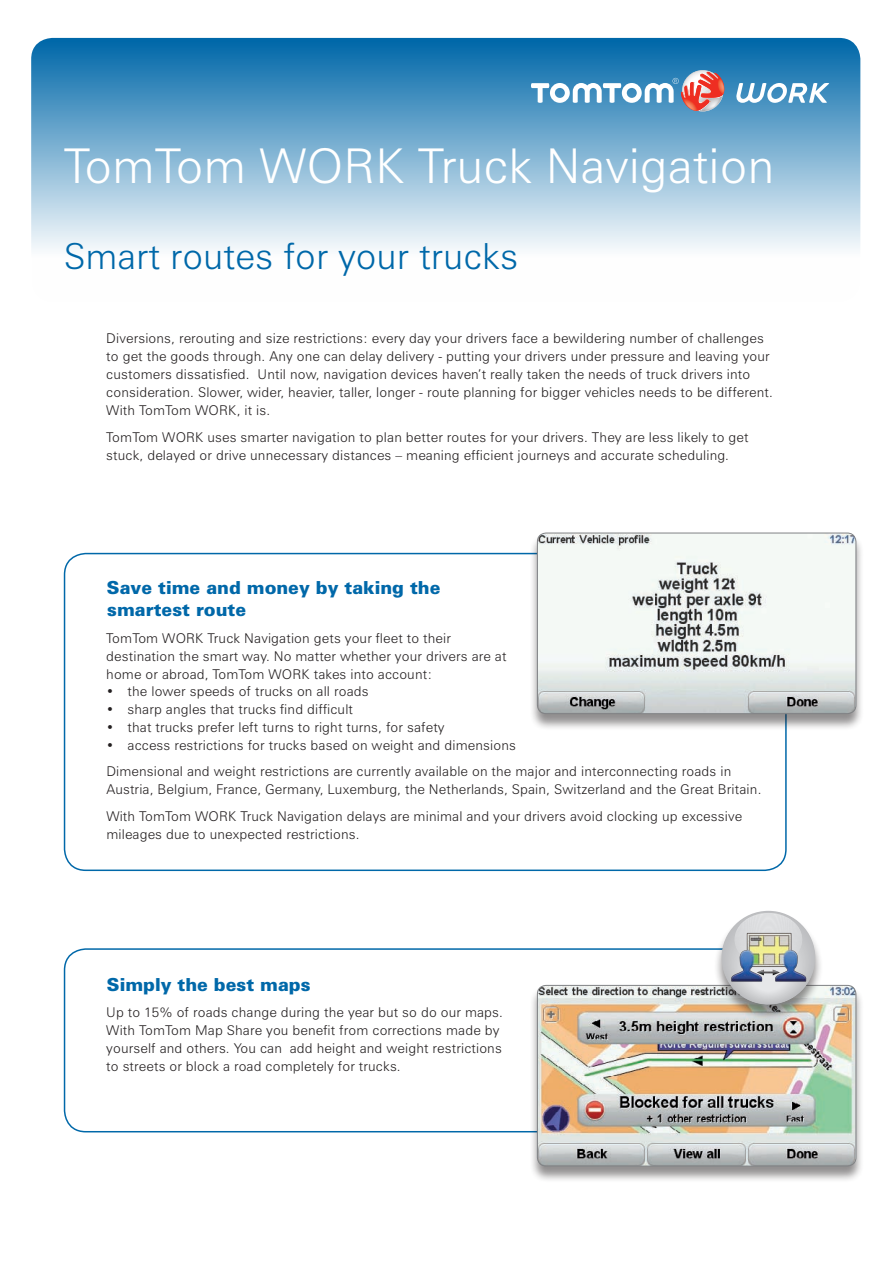
<style>
.page{position:relative;width:893px;height:1263px;background:#fff}
.page>*{position:absolute;margin:0;border:0;box-sizing:border-box;transform-origin:0 0}
.t1{font:300 48px "Zurich BT";color:#fff}
.t2{font:300 36px "Zurich BT";color:#0068a9}
.t3{font:900 18px/21.6px "Zurich BT";color:#0068a9}
.t4{font:300 13.5px/18px "Zurich BT";letter-spacing:.01em;color:#231f20}
</style>
<div class="page">
<div style="left:31px;top:38px;width:829px;height:265px;background:linear-gradient(to bottom,#046aaa,#fff);border-radius:21px"></div>
<svg style="left:531px;top:70px;width:194px;height:41px"></svg>
<svg style="left:736px;top:83px;width:93px;height:20px"></svg>
<div style="left:64px;top:553px;width:723px;height:318px;border:2px solid #0068a9;border-radius:21px"></div>
<div style="left:64px;top:948px;width:723px;height:184px;border:2px solid #0068a9;border-radius:21px"></div>
<div style="left:529px;top:533px;width:335px;height:198px;background:#231f20;opacity:.5"></div>
<img style="left:537px;top:533px;width:319px;height:181px">
<div style="left:537px;top:533px;width:319px;height:181px;border:1px solid #808285;border-radius:9px"></div>
<div style="left:529px;top:985px;width:335px;height:198px;background:#231f20;opacity:.5"></div>
<img style="left:537px;top:985px;width:319px;height:181px">
<div style="left:537px;top:985px;width:319px;height:181px;border:1px solid #808285;border-radius:9px"></div>
<div style="left:713px;top:911px;width:110px;height:110px;background:#231f20;opacity:.5"></div>
<div style="left:746px;top:950px;width:45px;height:43px;background:#e0e1e3;border-radius:50%"></div>
<div style="left:747px;top:952px;width:42px;height:41px;background:#e1e2e4;border-radius:50%"></div>
<div style="left:750px;top:957px;width:37px;height:35px;background:#e5e6e8;border-radius:50%"></div>
<svg style="left:735px;top:913px;width:67px;height:17px"></svg>
<img style="left:728px;top:930px;width:80px;height:53px">
<h1 class="t1" style="left:64px;top:137px;width:712px">TomTom WORK Truck Navigation</h1>
<h2 class="t2" style="left:64px;top:235px;width:456px">Smart routes for your trucks</h2>
<p class="t4" style="left:106px;top:329px;width:668px">Diversions, rerouting and size restrictions: every day your drivers face a bewildering number of challenges to get the goods through. Any one can delay delivery - putting your drivers under pressure and leaving your customers dissatisfied. Until now, navigation devices haven’t really taken the needs of truck drivers into consideration. Slower, wider, heavier, taller, longer - route planning for bigger vehicles needs to be different.<br>With TomTom WORK, it is.</p>
<p class="t4" style="left:106px;top:428px;width:644px">TomTom WORK uses smarter navigation to plan better routes for your drivers. They are less likely to get stuck, delayed or drive unnecessary distances – meaning efficient journeys and accurate scheduling.</p>
<h3 class="t3" style="left:107px;top:577px;width:335px">Save time and money by taking the smartest route</h3>
<p class="t4" style="left:106px;top:629px;width:402px">TomTom WORK Truck Navigation gets your fleet to their destination the smart way. No matter whether your drivers are at home or abroad, TomTom WORK takes into account:</p>
<p class="t4" style="left:106px;top:682px;width:264px">• the lower speeds of trucks on all roads</p>
<p class="t4" style="left:106px;top:700px;width:248px">• sharp angles that trucks find difficult</p>
<p class="t4" style="left:106px;top:718px;width:340px">• that trucks prefer left turns to right turns, for safety</p>
<p class="t4" style="left:106px;top:731px;width:626px;line-height:26.5px">• access restrictions for trucks based on weight and dimensions<br>Dimensional and weight restrictions are currently available on the major and interconnecting roads in</p>
<p class="t4" style="left:106px;top:776px;width:657px;line-height:26.5px">Austria, Belgium, France, Germany, Luxemburg, the Netherlands, Spain, Switzerland and the Great Britain.<br>With TomTom WORK Truck Navigation delays are minimal and your drivers avoid clocking up excessive</p>
<p class="t4" style="left:106px;top:825px;width:255px">mileages due to unexpected restrictions.</p>
<h3 class="t3" style="left:107px;top:973px;width:205px">Simply the best maps</h3>
<p class="t4" style="left:106px;top:1003px;width:398px">Up to 15% of roads change during the year but so do our maps.<br>With TomTom Map Share you benefit from corrections made by yourself and others. You can add height and weight restrictions to streets or block a road completely for trucks.</p>
</div>
